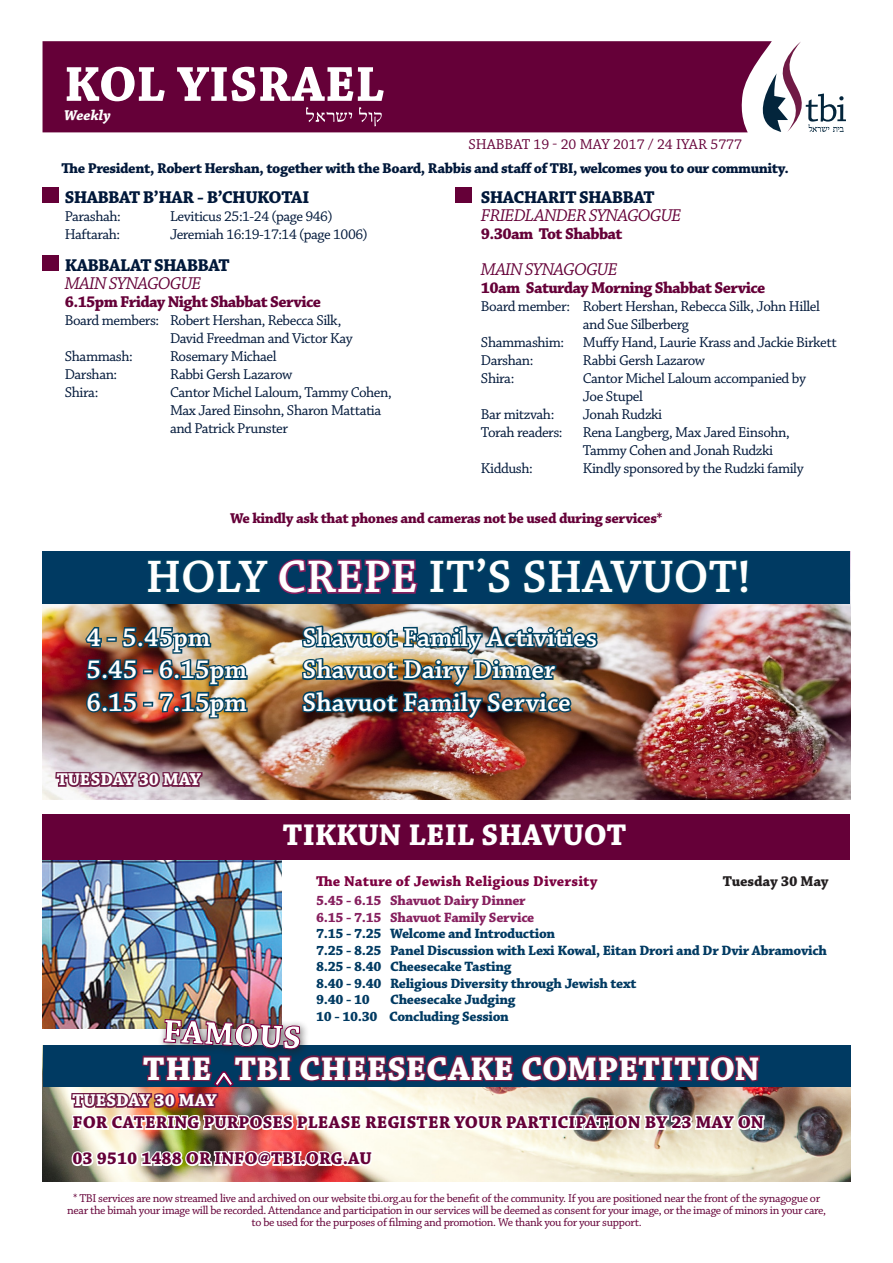
<style>
.page{position:relative;width:893px;height:1263px;background:#fff}
.page>*{position:absolute;margin:0;border:0;box-sizing:border-box;transform-origin:0 0}
.main_head{font:700 51.6px "Chaparral Pro";color:#fff}
.t1{font:600 48px "Chaparral Pro";color:#fff}
.t2{font:700 34.5px "Chaparral Pro";color:#fff}
.t3{font:700 31.5px "Chaparral Pro";color:#fff}
.t4{font:600 27px "Chaparral Pro";color:#fff}
.t5{font:700 18px/36px "Chaparral Pro";color:#650038}
.whats_on_head{font:700 18px/18px "Chaparral Pro";letter-spacing:-.035em;color:#00183a}
.whats_on_head-2{font:italic 18px/18px "Chaparral Pro";letter-spacing:-.04em;color:#650038}
.t6{font:700 18px "Chaparral Pro";color:#fff}
.whats_on_head-3{font:700 16.5px "Chaparral Pro";letter-spacing:-.04em;color:#650038}
.whats_on_head-4{font:15px/18px "Chaparral Pro";letter-spacing:-.03em;color:#00183a}
.t7{font:700 15px "Chaparral Pro";letter-spacing:-.03em;color:#00183a}
.t8{font:700 15px "Chaparral Pro";letter-spacing:-.03em;color:#650038}
.t9{font:700 15px "Chaparral Pro";letter-spacing:.01em;color:#7c0040}
.t10{font:15px "Chaparral Pro";color:#650038}
.t11{font:700 15px "Chaparral Pro";letter-spacing:-.01em;color:#231f20}
.t12{font:italic 700 15px "Chaparral Pro";color:#fff}
.t13{font:700 14.25px/16.5px "Chaparral Pro";letter-spacing:-.02em;color:#003a62}
.t14{font:12px/12px "Chaparral Pro";letter-spacing:-.03em;color:#650038;text-align:center}
.s1{font-weight:400;font-style:italic;color:#650038}
.s2{font-weight:700;font-style:normal;color:#00183a}
.s3{color:#87205f}
</style>
<div class="page">
<img style="left:43px;top:860px;width:11px;height:169px">
<div style="left:43px;top:41px;width:729px;height:91px;background:#650038"></div>
<div style="left:43px;top:187px;width:16px;height:16px;background:#650038"></div>
<svg style="left:306px;top:107px;width:76px;height:19px"></svg>
<div style="left:43px;top:256px;width:16px;height:15px;background:#650038"></div>
<svg style="left:756px;top:42px;width:90px;height:90px"></svg>
<div style="left:455px;top:187px;width:17px;height:16px;background:#650038"></div>
<div style="left:43px;top:814px;width:807px;height:46px;background:#650038"></div>
<img style="left:43px;top:1087px;width:807px;height:94px">
<div style="left:43px;top:1045px;width:808px;height:42px;background:#003a62"></div>
<img style="left:43px;top:551px;width:808px;height:248px">
<div style="left:42px;top:551px;width:808px;height:52px;background:#003a62"></div>
<img style="left:54px;top:559px;width:712px;height:623px">
<p class="main_head" style="left:64px;top:54px;width:321px">KOL YISRAEL</p>
<p class="t12" style="left:64px;top:106px;width:48px">Weekly</p>
<p class="t10" style="left:468px;top:136px;width:275px">SHABBAT 19 - 20 MAY 2017 / 24 IYAR 5777</p>
<p class="t7" style="left:62px;top:159px;width:729px">The President, Robert Hershan, together with the Board, Rabbis and staff of TBI, welcomes you to our community.</p>
<p class="whats_on_head" style="left:65px;top:189px;width:246px">SHABBAT B’HAR - B’CHUKOTAI</p>
<p class="whats_on_head-4" style="left:65px;top:207px;width:58px">Parashah:</p>
<p class="whats_on_head-4" style="left:170px;top:207px;width:164px">Leviticus 25:1-24 (page 946)</p>
<p class="whats_on_head-4" style="left:65px;top:225px;width:57px">Haftarah:</p>
<p class="whats_on_head-4" style="left:170px;top:225px;width:199px">Jeremiah 16:19-17:14 (page 1006)</p>
<p class="whats_on_head" style="left:65px;top:257px;width:166px">KABBALAT SHABBAT<br><span class="s1">MAIN SYNAGOGUE</span></p>
<p class="whats_on_head-3" style="left:65px;top:292px;width:258px">6.15pm Friday Night Shabbat Service</p>
<p class="whats_on_head-4" style="left:65px;top:312px;width:278px">Board members: Robert Hershan, Rebecca Silk,</p>
<p class="whats_on_head-4" style="left:170px;top:330px;width:184px">David Freedman and Victor Kay</p>
<p class="whats_on_head-4" style="left:65px;top:348px;width:70px">Shammash:</p>
<p class="whats_on_head-4" style="left:170px;top:348px;width:108px">Rosemary Michael</p>
<p class="whats_on_head-4" style="left:65px;top:366px;width:54px">Darshan:</p>
<p class="whats_on_head-4" style="left:170px;top:366px;width:124px">Rabbi Gersh Lazarow</p>
<p class="whats_on_head-4" style="left:65px;top:384px;width:35px">Shira:</p>
<p class="whats_on_head-4" style="left:170px;top:384px;width:223px">Cantor Michel Laloum, Tammy Cohen,<br>Max Jared Einsohn, Sharon Mattatia and Patrick Prunster</p>
<p class="whats_on_head-2" style="left:481px;top:189px;width:202px"><span class="s2">SHACHARIT SHABBAT<br></span>FRIEDLANDER SYNAGOGUE</p>
<p class="whats_on_head-3" style="left:481px;top:224px;width:143px">9.30am Tot Shabbat</p>
<p class="whats_on_head-2" style="left:481px;top:261px;width:138px">MAIN SYNAGOGUE</p>
<p class="whats_on_head-3" style="left:481px;top:278px;width:286px">10am Saturday Morning Shabbat Service</p>
<p class="whats_on_head-4" style="left:481px;top:297px;width:340px">Board member: Robert Hershan, Rebecca Silk, John Hillel</p>
<p class="whats_on_head-4" style="left:583px;top:315px;width:108px">and Sue Silberberg</p>
<p class="whats_on_head-4" style="left:481px;top:333px;width:357px">Shammashim: Muffy Hand, Laurie Krass and Jackie Birkett</p>
<p class="whats_on_head-4" style="left:481px;top:351px;width:54px">Darshan:</p>
<p class="whats_on_head-4" style="left:583px;top:351px;width:124px">Rabbi Gersh Lazarow</p>
<p class="whats_on_head-4" style="left:481px;top:369px;width:35px">Shira:</p>
<p class="whats_on_head-4" style="left:583px;top:369px;width:225px">Cantor Michel Laloum accompanied by<br>Joe Stupel</p>
<p class="whats_on_head-4" style="left:481px;top:405px;width:75px">Bar mitzvah:</p>
<p class="whats_on_head-4" style="left:583px;top:405px;width:81px">Jonah Rudzki</p>
<p class="whats_on_head-4" style="left:481px;top:423px;width:83px">Torah readers:</p>
<p class="whats_on_head-4" style="left:583px;top:423px;width:208px">Rena Langberg, Max Jared Einsohn,<br>Tammy Cohen and Jonah Rudzki</p>
<p class="whats_on_head-4" style="left:481px;top:459px;width:53px">Kiddush:</p>
<p class="whats_on_head-4" style="left:583px;top:459px;width:222px">Kindly sponsored by the Rudzki family</p>
<p class="t8" style="left:230px;top:509px;width:434px">We kindly ask that phones and cameras not be used during services*</p>
<p class="t1" style="left:146px;top:550px;width:607px">HOLY CREPE IT’S SHAVUOT!</p>
<p class="t4" style="left:86px;top:622px;width:125px">4 - 5.45pm</p>
<p class="t4" style="left:302px;top:622px;width:296px">Shavuot Family Activities</p>
<p class="t4" style="left:86px;top:654px;width:162px">5.45 - 6.15pm</p>
<p class="t4" style="left:302px;top:654px;width:254px">Shavuot Dairy Dinner</p>
<p class="t4" style="left:86px;top:687px;width:162px">6.15 - 7.15pm</p>
<p class="t4" style="left:302px;top:687px;width:270px">Shavuot Family Service</p>
<p class="t6" style="left:57px;top:769px;width:146px">TUESDAY 30 MAY</p>
<p class="t3" style="left:283px;top:816px;width:345px">TIKKUN LEIL SHAVUOT</p>
<p class="t9" style="left:316px;top:873px;width:283px">The Nature of Jewish Religious Diversity</p>
<p class="t11" style="left:723px;top:873px;width:107px">Tuesday 30 May</p>
<p class="t13" style="left:316px;top:893px;width:512px"><span class="s3">5.45 - 6.15 Shavuot Dairy Dinner<br>6.15 - 7.15 Shavuot Family Service<br></span>7.15 - 7.25 Welcome and Introduction<br>7.25 - 8.25 Panel Discussion with Lexi Kowal, Eitan Drori and Dr Dvir Abramovich 8.25 - 8.40 Cheesecake Tasting<br>8.40 - 9.40 Religious Diversity through Jewish text<br>9.40 - 10</p>
<p class="t13" style="left:316px;top:992px;width:201px;text-indent:74px">Cheesecake Judging<br>10 - 10.30 Concluding Session</p>
<p class="t2" style="left:143px;top:1048px;width:618px">THE TBI CHEESECAKE COMPETITION</p>
<p class="t5" style="left:72px;top:1105px;width:693px">FOR CATERING PURPOSES PLEASE REGISTER YOUR PARTICIPATION BY 23 MAY ON<br>03 9510 1488 OR INFO@TBI.ORG.AU</p>
<p class="t2" style="left:164px;top:1011px;width:140px;rotate:3deg">FAMOUS</p>
<p class="t6" style="left:72px;top:1090px;width:146px">TUESDAY 30 MAY</p>
<p class="t14" style="left:67px;top:1192px;width:760px">* TBI services are now streamed live and archived on our website tbi.org.au for the benefit of the community. If you are positioned near the front of the synagogue or near the bimah your image will be recorded. Attendance and participation in our services will be deemed as consent for your image, or the image of minors in your care, to be used for the purposes of filming and promotion. We thank you for your support.</p>
</div>
